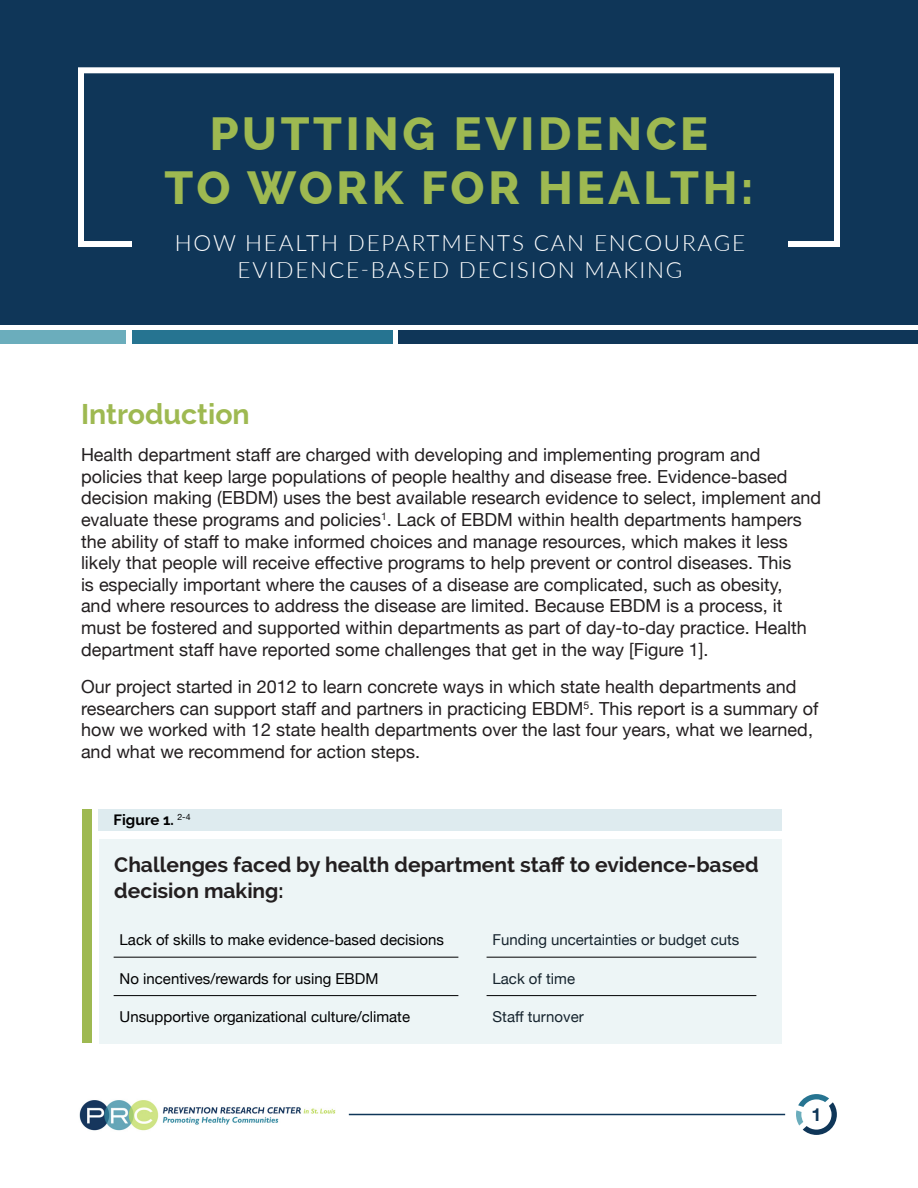
<style>
.page{position:relative;width:918px;height:1188px;background:#fff}
.page>*{position:absolute;margin:0;border:0;box-sizing:border-box;transform-origin:0 0}
.Header_-_Align_Cente{font:800 46.5px/54px "Raleway";letter-spacing:.08em;color:#9eb951;text-align:center}
.t1{font:700 28.5px "Raleway";color:#9eb951}
.Subhead_-_Align_Cent{font:300 22.5px/27px "Lato";letter-spacing:.08em;color:#fff;text-align:center}
.t2{font:700 21px/25.5px "Raleway";color:#231f20}
.t3{font:18px/21.6px "Helvetica Neue";color:#231f20}
.t4{font:700 18px "Helvetica Neue";color:#0f3658}
.Content___Left{font:15px "Helvetica Neue";color:#000001}
.Content___Left-2{font:15px "Helvetica Neue";color:#16242e}
.Content___Left-3{font:700 15px "Raleway";color:#000001}
</style>
<div class="page">
<img style="left:79px;top:1100px;width:257px;height:31px">
<svg style="left:796px;top:1094px;width:41px;height:41px"></svg>
<hr style="left:349px;top:1114px;width:436px;height:1px;background:#0f3658">
<div style="left:99px;top:839px;width:683px;height:204px;background:#edf5f6"></div>
<div style="left:0;top:0;width:918px;height:324px;background:#0f3658"></div>
<div style="left:78px;top:67px;width:762px;height:180px;border:6px solid #fff"></div>
<div style="left:133px;top:233px;width:655px;height:67px;background:#0f3658"></div>
<div style="left:82px;top:809px;width:9px;height:234px;background:#9eb951"></div>
<hr style="left:114px;top:957px;width:344px;height:1px;background:#000001">
<hr style="left:487px;top:957px;width:269px;height:1px;background:#000001">
<hr style="left:114px;top:995px;width:344px;height:1px;background:#000001">
<hr style="left:487px;top:995px;width:269px;height:1px;background:#000001">
<div style="left:98px;top:809px;width:684px;height:22px;background:#deebef"></div>
<div style="left:399px;top:330px;width:519px;height:14px;background:#0f3658"></div>
<div style="left:133px;top:330px;width:260px;height:14px;background:#267491"></div>
<div style="left:0;top:330px;width:126px;height:14px;background:#6badbc"></div>
<p class="Header_-_Align_Cente" style="left:165px;top:107px;width:590px">PUTTING EVIDENCE<br>TO WORK FOR HEALTH:</p>
<p class="Subhead_-_Align_Cent" style="left:175px;top:229px;width:572px">HOW HEALTH DEPARTMENTS CAN ENCOURAGE<br>EVIDENCE-BASED DECISION MAKING</p>
<p class="t1" style="left:81px;top:397px;width:170px">Introduction</p>
<p class="t3" style="left:81px;top:445px;width:742px">Health department staff are charged with developing and implementing program and policies that keep large populations of people healthy and disease free. Evidence-based decision making (EBDM) uses the best available research evidence to select, implement and evaluate these programs and policies<sup>1</sup>. Lack of EBDM within health departments hampers the ability of staff to make informed choices and manage resources, which makes it less likely that people will receive effective programs to help prevent or control diseases. This<br>is especially important where the causes of a disease are complicated, such as obesity,<br>and where resources to address the disease are limited. Because EBDM is a process, it must be fostered and supported within departments as part of day-to-day practice. Health department staff have reported some challenges that get in the way [Figure 1].</p>
<p class="t3" style="left:81px;top:677px;width:739px">Our project started in 2012 to learn concrete ways in which state health departments and researchers can support staff and partners in practicing EBDM<sup>5</sup>. This report is a summary of how we worked with 12 state health departments over the last four years, what we learned, and what we recommend for action steps.</p>
<p class="Content___Left-3" style="left:114px;top:811px;width:79px">Figure 1. <sup>2-4</sup></p>
<p class="t2" style="left:114px;top:852px;width:646px">Challenges faced by health department staff to evidence-based decision making:</p>
<p class="Content___Left" style="left:120px;top:929px;width:326px">Lack of skills to make evidence-based decisions </p>
<p class="Content___Left-2" style="left:493px;top:929px;width:248px">Funding uncertainties or budget cuts</p>
<p class="Content___Left" style="left:120px;top:967px;width:260px">No incentives/rewards for using EBDM</p>
<p class="Content___Left-2" style="left:493px;top:967px;width:84px">Lack of time</p>
<p class="Content___Left" style="left:120px;top:1006px;width:292px">Unsupportive organizational culture/climate</p>
<p class="Content___Left-2" style="left:493px;top:1006px;width:93px">Staff turnover</p>
<p class="t4" style="left:812px;top:1101px;width:12px">1</p>
</div>
